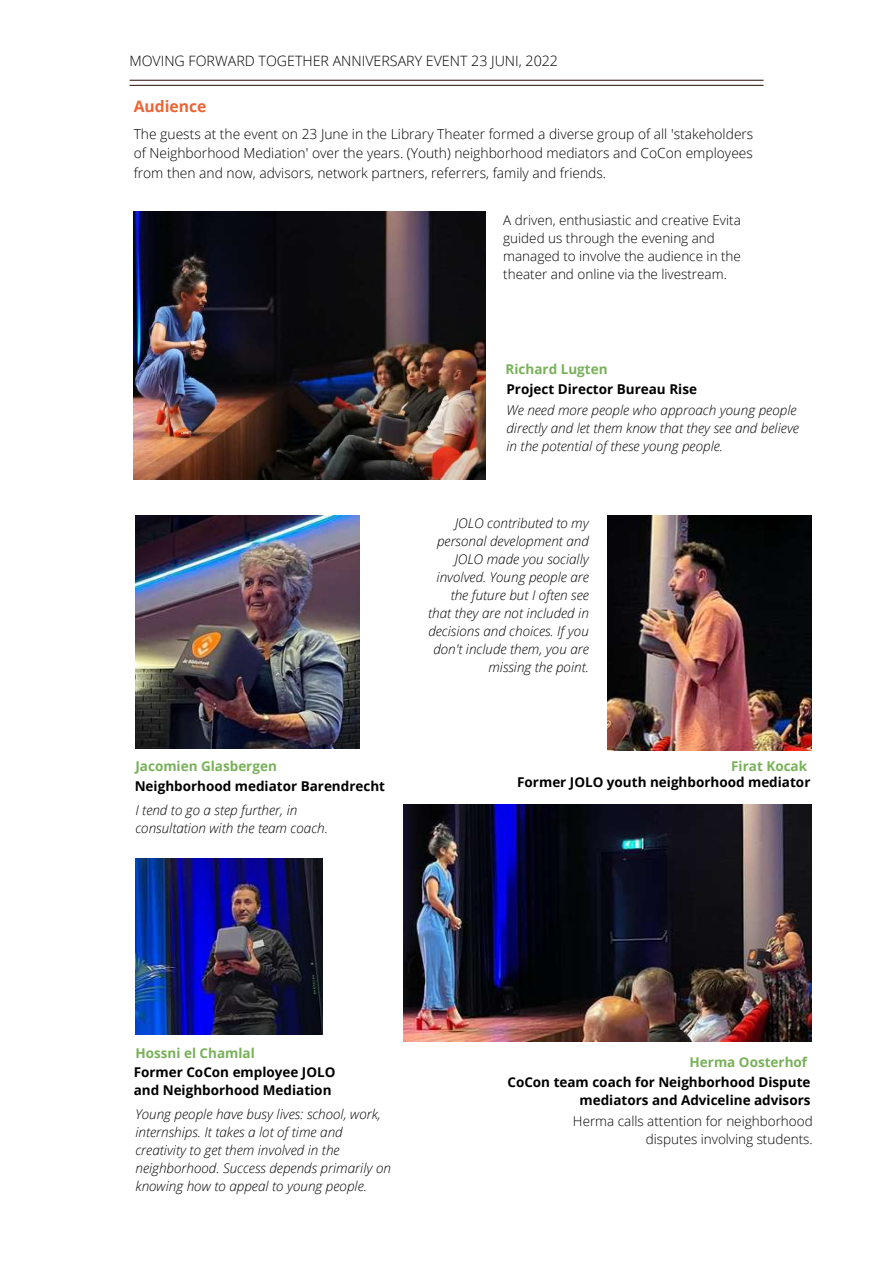
<style>
.page{position:relative;width:893px;height:1264px;background:#fff}
.page>*{position:absolute;margin:0;border:0;box-sizing:border-box;transform-origin:0 0}
.t1{font:700 15.75px "Open Sans";color:#ec6433}
.t2{font:300 14.25px "Open Sans";color:#000}
.t3{font:300 13.8px/19px "Open Sans";color:#000;text-align:justify}
.t4{font:italic 300 13.5px/18px "Open Sans";color:#000}
.t5{font:700 13.5px/18px "Open Sans";color:#000;text-align:right}
.t6{font:300 13.5px/18px "Open Sans";color:#000}
.t7{font:700 13.5px "Open Sans";color:#78b159}
</style>
<div class="page">
<hr style="left:130px;top:85px;width:633px;height:1px;background:#3e251e">
<hr style="left:130px;top:80px;width:633px;height:1px;background:#3e251e">
<img style="left:607px;top:516px;width:204px;height:235px">
<img style="left:134px;top:211px;width:351px;height:269px">
<img style="left:135px;top:858px;width:187px;height:176px">
<img style="left:135px;top:516px;width:224px;height:232px">
<img style="left:404px;top:805px;width:406px;height:236px">
<p class="t2" style="left:129px;top:50px;width:430px">MOVING FORWARD TOGETHER ANNIVERSARY EVENT 23 JUNI, 2022</p>
<p class="t1" style="left:134px;top:95px;width:74px">Audience</p>
<p class="t3" style="left:134px;top:124px;width:621px">The guests at the event on 23 June in the Library Theater formed a diverse group of all 'stakeholders of Neighborhood Mediation' over the years. (Youth) neighborhood mediators and CoCon employees from then and now, advisors, network partners, referrers, family and friends.</p>
<p class="t6" style="left:503px;top:211px;width:239px">A driven, enthusiastic and creative Evita guided us through the evening and managed to involve the audience in the theater and online via the livestream.</p>
<p class="t7" style="left:505px;top:360px;width:103px">Richard Lugten</p>
<p class="t5" style="left:506px;top:380px;width:192px">Project Director Bureau Rise</p>
<p class="t4" style="left:506px;top:400px;width:294px">We need more people who approach young people directly and let them know that they see and believe in the potential of these young people.</p>
<p class="t4" style="left:428px;top:514px;width:162px;text-align:right">JOLO contributed to my personal development and<br>JOLO made you socially involved. Young people are the future but I often see that they are not included in decisions and choices. If you don't include them, you are missing the point.</p>
<p class="t7" style="left:135px;top:756px;width:143px">Jacomien Glasbergen</p>
<p class="t7" style="left:731px;top:756px;width:77px">Firat Kocak</p>
<p class="t5" style="left:135px;top:776px;width:252px">Neighborhood mediator Barendrecht</p>
<p class="t5" style="left:517px;top:772px;width:295px">Former JOLO youth neighborhood mediator</p>
<p class="t4" style="left:135px;top:801px;width:194px">I tend to go a step further, in consultation with the team coach.</p>
<p class="t7" style="left:135px;top:1043px;width:121px">Hossni el Chamlal</p>
<p class="t5" style="left:134px;top:1063px;width:203px;text-align:left">Former CoCon employee JOLO and Neighborhood Mediation</p>
<p class="t4" style="left:135px;top:1104px;width:257px">Young people have busy lives: school, work, internships. It takes a lot of time and creativity to get them involved in the neighborhood. Success depends primarily on knowing how to appeal to young people.</p>
<p class="t7" style="left:689px;top:1052px;width:119px">Herma Oosterhof</p>
<p class="t5" style="left:507px;top:1072px;width:304px">CoCon team coach for Neighborhood Dispute mediators and Adviceline advisors</p>
<p class="t6" style="left:573px;top:1111px;width:241px;text-align:right">Herma calls attention for neighborhood disputes involving students.</p>
</div>
